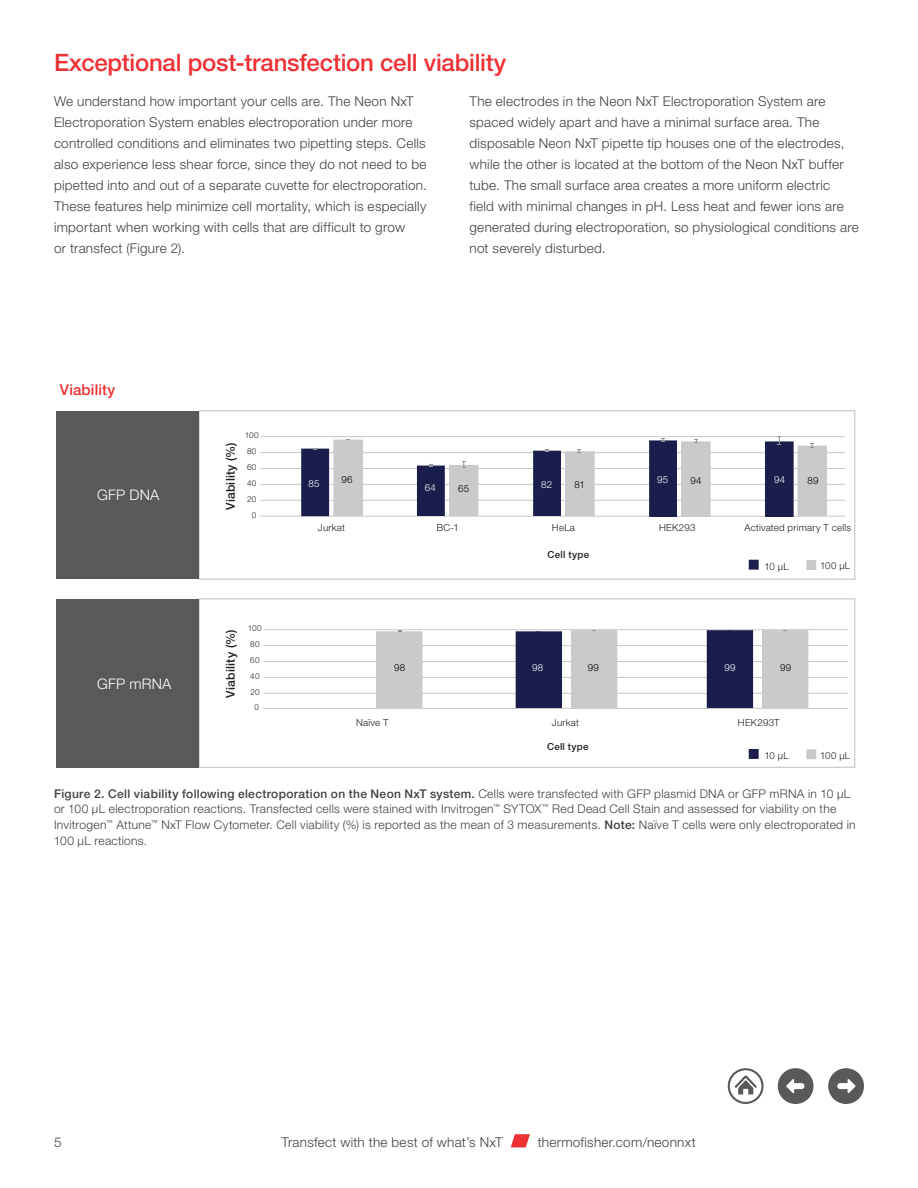
<style>
.page{position:relative;width:918px;height:1188px;background:#fff}
.page>*{position:absolute;margin:0;border:0;box-sizing:border-box;transform-origin:0 0}
.t1{font:500 24px "Helvetica Neue LTW1 G";letter-spacing:-.01em;color:#ee3134}
.t2{font:500 15px "Helvetica Neue LTW1 G";letter-spacing:.01em;color:#ee3134}
.t3{font:300 14.55px "Helvetica Neue LTW1 G";color:#fff}
.t4{font:300 13.5px/21px "Helvetica Neue LTW1 G";letter-spacing:.02em;color:#414042}
.t5{font:500 12.15px "Helvetica Neue LTW1 G";letter-spacing:.02em;color:#231f20}
.t6{font:300 12px/15.8px "Helvetica Neue LTW1 G";letter-spacing:.025em;color:#414042}
.t7{font:300 9.75px "Helvetica Neue LTW1 G";letter-spacing:.025em;color:#231f20}
.t8{font:300 9.75px "Helvetica Neue LTW1 G";letter-spacing:.025em;color:#000}
.t9{font:500 9.75px "Helvetica Neue LTW1 G";letter-spacing:.03em;color:#231f20}
.t10{font:300 9.75px "Helvetica Neue LTW1 G";letter-spacing:.025em;color:#fff}
.t11{font:300 8.1px "Helvetica Neue LTW1 G";letter-spacing:.03em;color:#231f20}
.s1{font-weight:500}
</style>
<div class="page">
<hr style="left:261px;top:500px;width:584px;height:1px;background:#c7c8ca">
<hr style="left:261px;top:516px;width:584px;height:1px;background:#c7c8ca">
<hr style="left:261px;top:484px;width:584px;height:1px;background:#c7c8ca">
<hr style="left:261px;top:436px;width:584px;height:1px;background:#c7c8ca">
<hr style="left:261px;top:452px;width:584px;height:1px;background:#c7c8ca">
<hr style="left:261px;top:468px;width:584px;height:1px;background:#c7c8ca">
<hr style="left:264px;top:693px;width:584px;height:1px;background:#c7c8ca">
<hr style="left:263px;top:708px;width:585px;height:1px;background:#c7c8ca">
<hr style="left:264px;top:677px;width:584px;height:1px;background:#c7c8ca">
<hr style="left:264px;top:629px;width:584px;height:1px;background:#c7c8ca">
<hr style="left:264px;top:645px;width:584px;height:1px;background:#c7c8ca">
<hr style="left:264px;top:661px;width:584px;height:1px;background:#c7c8ca">
<div style="left:302px;top:449px;width:27px;height:67px;background:#1b1e4d"></div>
<div style="left:301px;top:449px;width:28px;height:67px;border:1px solid #1b1e4d"></div>
<div style="left:334px;top:440px;width:28px;height:76px;background:#c9cacc"></div>
<div style="left:334px;top:440px;width:29px;height:76px;border:1px solid #c9cacc"></div>
<div style="left:417px;top:466px;width:27px;height:49px;background:#1b1e4d"></div>
<div style="left:417px;top:466px;width:28px;height:50px;border:1px solid #1b1e4d"></div>
<div style="left:450px;top:465px;width:28px;height:50px;background:#c9cacc"></div>
<div style="left:449px;top:465px;width:29px;height:51px;border:1px solid #c9cacc"></div>
<div style="left:534px;top:451px;width:27px;height:64px;background:#1b1e4d"></div>
<div style="left:533px;top:451px;width:28px;height:65px;border:1px solid #1b1e4d"></div>
<div style="left:566px;top:452px;width:28px;height:63px;background:#c9cacc"></div>
<div style="left:566px;top:451px;width:28px;height:65px;border:1px solid #c9cacc"></div>
<div style="left:650px;top:441px;width:27px;height:75px;background:#1b1e4d"></div>
<div style="left:649px;top:441px;width:28px;height:75px;border:1px solid #1b1e4d"></div>
<div style="left:682px;top:442px;width:28px;height:74px;background:#c9cacc"></div>
<div style="left:765px;top:442px;width:28px;height:74px;background:#1b1e4d"></div>
<div style="left:798px;top:446px;width:28px;height:69px;background:#c9cacc"></div>
<div style="left:798px;top:446px;width:29px;height:69px;border:1px solid #c9cacc"></div>
<div style="left:198px;top:598px;width:657px;height:170px;border:1px solid #c9cacc"></div>
<div style="left:198px;top:410px;width:657px;height:170px;border:1px solid #c9cacc"></div>
<div style="left:56px;top:411px;width:143px;height:168px;background:#58595b"></div>
<svg style="left:313px;top:448px;width:4px;height:3px"></svg>
<div style="left:56px;top:599px;width:143px;height:168px;background:#58595b"></div>
<svg style="left:429px;top:464px;width:4px;height:3px"></svg>
<svg style="left:545px;top:449px;width:4px;height:3px"></svg>
<svg style="left:661px;top:438px;width:4px;height:4px"></svg>
<svg style="left:777px;top:436px;width:4px;height:9px"></svg>
<div style="left:377px;top:632px;width:45px;height:76px;background:#c9cacc"></div>
<div style="left:376px;top:632px;width:46px;height:76px;border:1px solid #c9cacc"></div>
<div style="left:571px;top:631px;width:46px;height:77px;background:#c9cacc"></div>
<div style="left:763px;top:631px;width:45px;height:77px;background:#c9cacc"></div>
<div style="left:762px;top:630px;width:46px;height:78px;border:1px solid #c9cacc"></div>
<div style="left:749px;top:560px;width:9px;height:9px;background:#1b1e4d"></div>
<div style="left:749px;top:560px;width:10px;height:10px;border:1px solid #1b1e4d"></div>
<div style="left:807px;top:561px;width:9px;height:8px;background:#c9cacc"></div>
<div style="left:806px;top:560px;width:10px;height:10px;border:1px solid #c9cacc"></div>
<svg style="left:462px;top:461px;width:4px;height:7px"></svg>
<svg style="left:577px;top:449px;width:4px;height:4px"></svg>
<svg style="left:694px;top:439px;width:4px;height:4px"></svg>
<svg style="left:810px;top:443px;width:4px;height:5px"></svg>
<div style="left:516px;top:632px;width:46px;height:76px;background:#1b1e4d"></div>
<div style="left:707px;top:631px;width:46px;height:77px;background:#1b1e4d"></div>
<div style="left:749px;top:750px;width:9px;height:8px;background:#1b1e4d"></div>
<div style="left:749px;top:749px;width:10px;height:10px;border:1px solid #1b1e4d"></div>
<div style="left:807px;top:750px;width:9px;height:9px;background:#c9cacc"></div>
<div style="left:806px;top:749px;width:10px;height:10px;border:1px solid #c9cacc"></div>
<svg style="left:727px;top:1068px;width:37px;height:36px"></svg>
<svg style="left:777px;top:1068px;width:37px;height:36px"></svg>
<svg style="left:828px;top:1068px;width:36px;height:36px"></svg>
<svg style="left:511px;top:1134px;width:19px;height:13px"></svg>
<h1 class="t1" style="left:54px;top:48px;width:454px">Exceptional post-transfection cell viability</h1>
<p class="t4" style="left:54px;top:90px;width:374px">We understand how important your cells are. The Neon NxT Electroporation System enables electroporation under more controlled conditions and eliminates two pipetting steps. Cells also experience less shear force, since they do not need to be pipetted into and out of a separate cuvette for electroporation.<br>These features help minimize cell mortality, which is especially important when working with cells that are difficult to grow<br>or transfect (Figure 2).</p>
<p class="t4" style="left:469px;top:90px;width:391px">The electrodes in the Neon NxT Electroporation System are spaced widely apart and have a minimal surface area. The disposable Neon NxT pipette tip houses one of the electrodes, while the other is located at the bottom of the Neon NxT buffer tube. The small surface area creates a more uniform electric<br>field with minimal changes in pH. Less heat and fewer ions are generated during electroporation, so physiological conditions are not severely disturbed.</p>
<p class="t2" style="left:60px;top:380px;width:57px">Viability</p>
<p class="t3" style="left:97px;top:485px;width:64px">GFP DNA</p>
<p class="t3" style="left:97px;top:675px;width:76px">GFP mRNA</p>
<p class="t5" style="left:223px;top:510px;width:69px;rotate:-90deg">Viability (%)</p>
<p class="t11" style="left:245px;top:430px;width:15px">100</p>
<p class="t11" style="left:247px;top:446px;width:11px">80</p>
<p class="t11" style="left:247px;top:478px;width:11px">40</p>
<p class="t11" style="left:252px;top:510px;width:6px">0</p>
<p class="t11" style="left:247px;top:462px;width:11px">60</p>
<p class="t11" style="left:247px;top:494px;width:11px">20</p>
<p class="t5" style="left:223px;top:698px;width:69px;rotate:-90deg">Viability (%)</p>
<p class="t11" style="left:248px;top:623px;width:15px">100</p>
<p class="t11" style="left:250px;top:639px;width:11px">80</p>
<p class="t11" style="left:250px;top:671px;width:11px">40</p>
<p class="t11" style="left:254px;top:702px;width:6px">0</p>
<p class="t11" style="left:250px;top:655px;width:11px">60</p>
<p class="t11" style="left:250px;top:687px;width:11px">20</p>
<p class="t10" style="left:308px;top:478px;width:13px">85</p>
<p class="t8" style="left:341px;top:474px;width:13px">96</p>
<p class="t10" style="left:425px;top:482px;width:13px">64</p>
<p class="t8" style="left:458px;top:482px;width:13px">65</p>
<p class="t10" style="left:541px;top:479px;width:12px">82</p>
<p class="t8" style="left:574px;top:479px;width:12px">81</p>
<p class="t10" style="left:657px;top:474px;width:13px">95</p>
<p class="t8" style="left:690px;top:475px;width:13px">94</p>
<p class="t10" style="left:774px;top:474px;width:13px">94</p>
<p class="t8" style="left:808px;top:475px;width:13px">89</p>
<p class="t7" style="left:318px;top:522px;width:29px">Jurkat</p>
<p class="t7" style="left:437px;top:522px;width:24px">BC-1</p>
<p class="t7" style="left:552px;top:522px;width:25px">HeLa</p>
<p class="t7" style="left:659px;top:522px;width:38px">HEK293</p>
<p class="t7" style="left:744px;top:522px;width:108px">Activated primary T cells</p>
<p class="t9" style="left:548px;top:549px;width:43px">Cell type</p>
<p class="t7" style="left:764px;top:560px;width:26px">10 μL</p>
<p class="t7" style="left:820px;top:560px;width:31px">100 μL</p>
<p class="t8" style="left:394px;top:661px;width:13px">98</p>
<p class="t10" style="left:532px;top:661px;width:13px">98</p>
<p class="t8" style="left:588px;top:661px;width:13px">99</p>
<p class="t10" style="left:724px;top:661px;width:13px">99</p>
<p class="t8" style="left:780px;top:661px;width:13px">99</p>
<p class="t7" style="left:356px;top:716px;width:34px">Naïve T</p>
<p class="t7" style="left:552px;top:716px;width:29px">Jurkat</p>
<p class="t7" style="left:738px;top:716px;width:43px">HEK293T</p>
<p class="t9" style="left:547px;top:741px;width:43px">Cell type</p>
<p class="t6" style="left:54px;top:785px;width:803px"><span class="s1">Figure 2. Cell viability following electroporation on the Neon NxT system.</span> Cells were transfected with GFP plasmid DNA or GFP mRNA in 10 µL or 100 µL electroporation reactions. Transfected cells were stained with Invitrogen<sup>™</sup> SYTOX<sup>™</sup> Red Dead Cell Stain and assessed for viability on the Invitrogen<sup>™</sup> Attune<sup>™</sup> NxT Flow Cytometer. Cell viability (%) is reported as the mean of 3 measurements. <span class="s1">Note:</span> Naïve T cells were only electroporated in 100 µL reactions.</p>
<p class="t7" style="left:764px;top:750px;width:26px">10 μL</p>
<p class="t7" style="left:820px;top:749px;width:31px">100 μL</p>
<p class="t4" style="left:54px;top:1132px;width:9px">5</p>
<p class="t4" style="left:281px;top:1132px;width:223px">Transfect with the best of what’s NxT</p>
<p class="t4" style="left:538px;top:1132px;width:160px">thermofisher.com/neonnxt</p>
</div>
